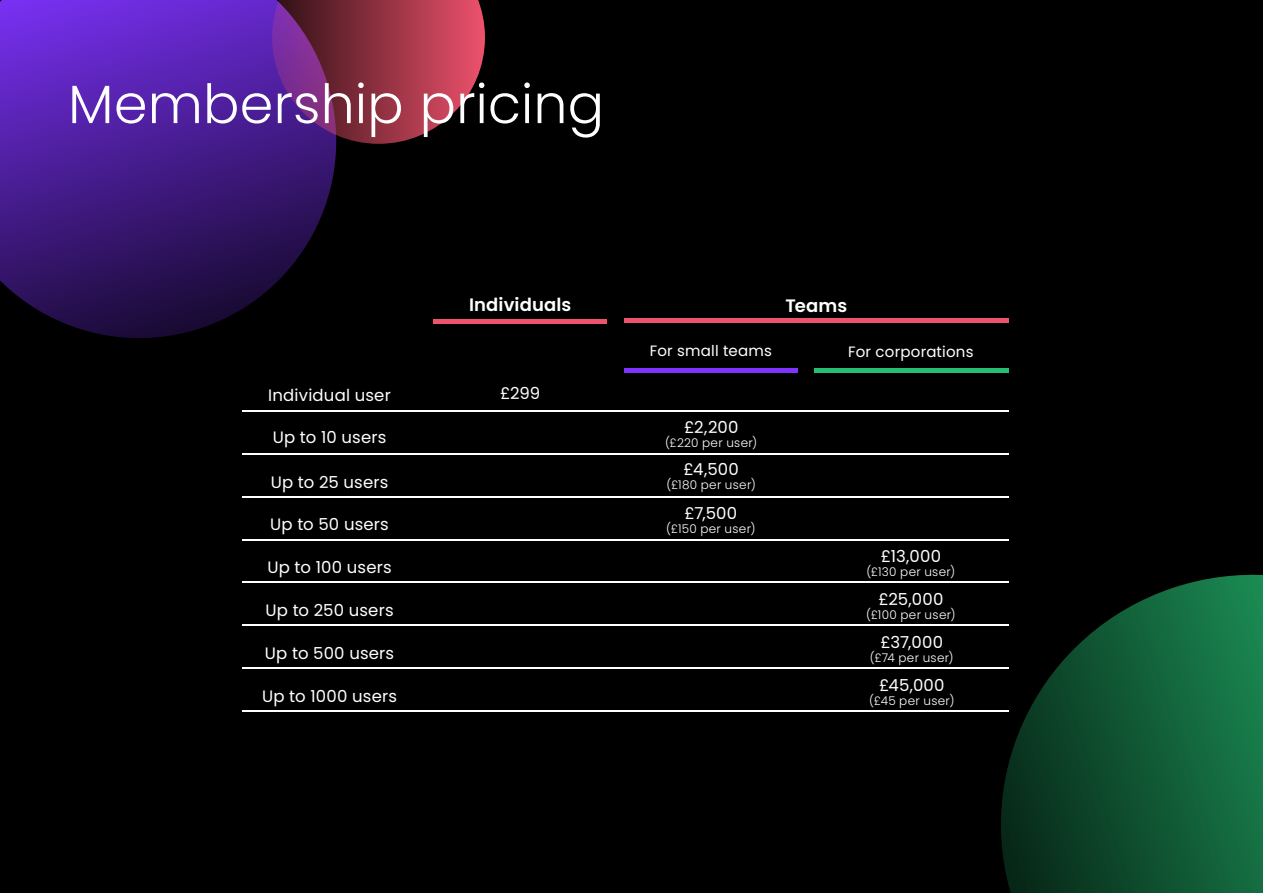
<style>
.page{position:relative;width:1263px;height:893px;background:#000}
.page>*{position:absolute;margin:0;border:0;box-sizing:border-box;transform-origin:0 0}
.t1{font:300 54px "Poppins";color:#fff}
.t2{font:600 18px "Poppins";letter-spacing:.005em;color:#fff}
.t3{font:16.5px "Poppins";letter-spacing:.01em;color:#fff}
.t4{font:15px "Poppins";letter-spacing:.015em;color:#fff}
.t5{font:300 12px "Poppins";letter-spacing:.03em;color:#fff}
</style>
<div class="page">
<svg style="left:0;top:0;width:337px;height:338px;background:#3e187d"></svg>
<svg style="left:272px;top:0;width:213px;height:144px;background:#832d50"></svg>
<svg style="left:986px;top:574px;width:277px;height:319px"></svg>
<div style="left:433px;top:319px;width:174px;height:5px;background:#ee526c"></div>
<hr style="left:624px;top:368px;width:174px;height:4px;background:#7f33ff">
<hr style="left:815px;top:368px;width:194px;height:4px;background:#25be72">
<hr style="left:243px;top:411px;width:766px;height:1px;background:#fff">
<hr style="left:243px;top:453px;width:766px;height:1px;background:#fff">
<hr style="left:243px;top:496px;width:766px;height:1px;background:#fff">
<hr style="left:243px;top:539px;width:766px;height:1px;background:#fff">
<hr style="left:243px;top:582px;width:766px;height:1px;background:#fff">
<hr style="left:243px;top:625px;width:766px;height:1px;background:#fff">
<hr style="left:243px;top:668px;width:766px;height:1px;background:#fff">
<hr style="left:243px;top:710px;width:766px;height:1px;background:#fff">
<div style="left:624px;top:318px;width:385px;height:5px;background:#ee526c"></div>
<h1 class="t1" style="left:68px;top:73px;width:538px">Membership pricing</h1>
<p class="t3" style="left:268px;top:386px;width:124px">Individual user</p>
<p class="t3" style="left:273px;top:428px;width:115px">Up to 10 users</p>
<p class="t3" style="left:271px;top:472px;width:119px">Up to 25 users</p>
<p class="t3" style="left:270px;top:515px;width:120px">Up to 50 users</p>
<p class="t3" style="left:267px;top:557px;width:126px">Up to 100 users</p>
<p class="t3" style="left:265px;top:600px;width:130px">Up to 250 users</p>
<p class="t3" style="left:265px;top:643px;width:131px">Up to 500 users</p>
<p class="t3" style="left:262px;top:687px;width:136px">Up to 1000 users</p>
<p class="t2" style="left:469px;top:295px;width:104px">Individuals</p>
<p class="t3" style="left:500px;top:384px;width:42px">£299</p>
<p class="t2" style="left:786px;top:295px;width:63px">Teams</p>
<p class="t4" style="left:650px;top:342px;width:124px">For small teams</p>
<p class="t4" style="left:848px;top:343px;width:127px">For corporations</p>
<p class="t3" style="left:684px;top:417px;width:56px">£2,200</p>
<p class="t5" style="left:665px;top:436px;width:94px">(£220 per user)</p>
<p class="t3" style="left:684px;top:460px;width:57px">£4,500</p>
<p class="t5" style="left:666px;top:478px;width:91px">(£180 per user)</p>
<p class="t3" style="left:684px;top:503px;width:54px">£7,500</p>
<p class="t5" style="left:666px;top:522px;width:91px">(£150 per user)</p>
<p class="t3" style="left:881px;top:546px;width:62px">£13,000</p>
<p class="t5" style="left:866px;top:565px;width:90px">(£130 per user)</p>
<p class="t3" style="left:878px;top:589px;width:67px">£25,000</p>
<p class="t5" style="left:866px;top:608px;width:91px">(£100 per user)</p>
<p class="t3" style="left:880px;top:633px;width:64px">£37,000</p>
<p class="t5" style="left:870px;top:651px;width:85px">(£74 per user)</p>
<p class="t3" style="left:879px;top:675px;width:67px">£45,000</p>
<p class="t5" style="left:869px;top:694px;width:87px">(£45 per user)</p>
</div>
